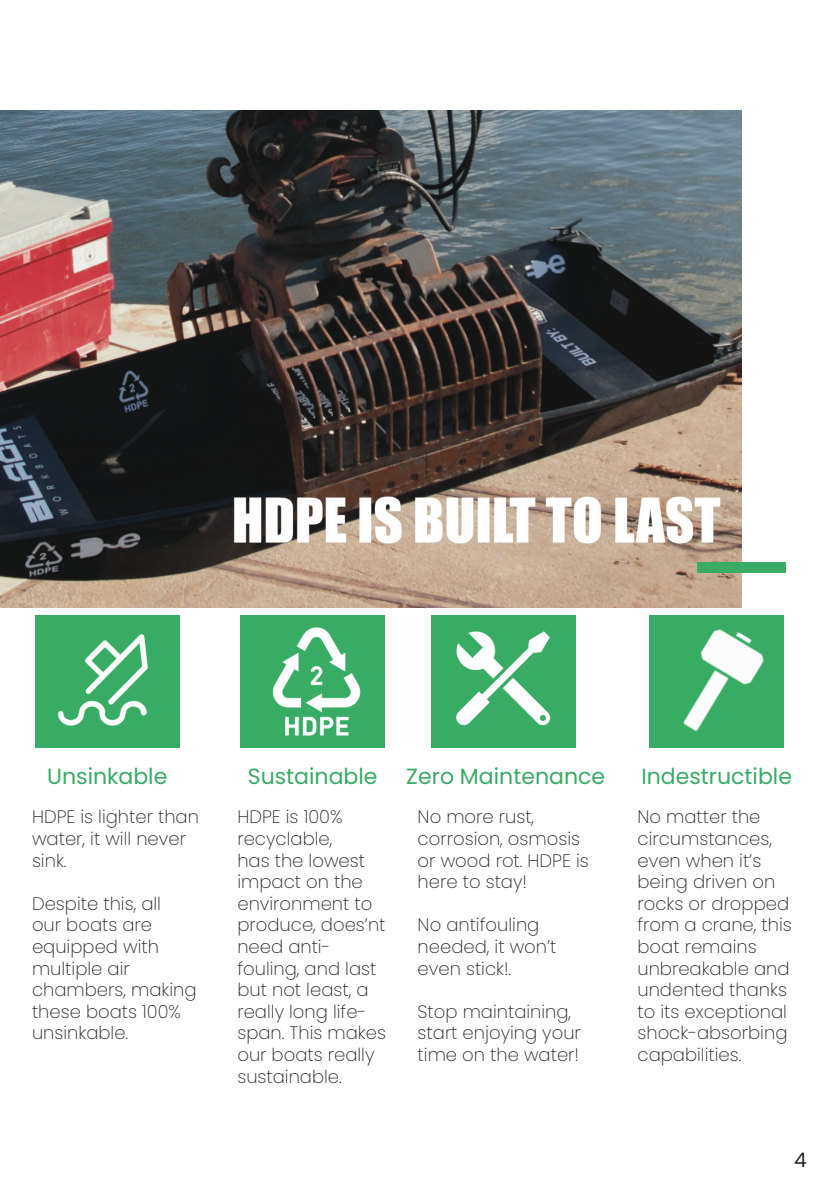
<style>
.page{position:relative;width:840px;height:1191px;background:#fff}
.page>*{position:absolute;margin:0;border:0;box-sizing:border-box;transform-origin:0 0}
.Image_Caption_-_Alig{font:22px "Poppins";color:#38ac65}
.Image_Caption_-_Alig-2{font:20px "Poppins";color:#262527}
.Image_Caption_-_Alig-3{font:200 18px/21.6px "Poppins";color:#262527}
</style>
<div class="page">
<img style="left:0;top:111px;width:741px;height:497px">
<div style="left:35px;top:615px;width:144px;height:133px;background:#38ac65"></div>
<img style="left:58px;top:634px;width:90px;height:92px">
<div style="left:240px;top:615px;width:144px;height:133px;background:#38ac65"></div>
<div style="left:431px;top:615px;width:144px;height:133px;background:#38ac65"></div>
<div style="left:649px;top:615px;width:134px;height:133px;background:#38ac65"></div>
<div style="left:697px;top:562px;width:88px;height:11px;background:#38ac65"></div>
<img style="left:272px;top:627px;width:89px;height:109px">
<img style="left:683px;top:629px;width:81px;height:103px">
<img style="left:456px;top:629px;width:120px;height:98px">
<p class="Image_Caption_-_Alig" style="left:47px;top:763px;width:122px">Unsinkable</p>
<p class="Image_Caption_-_Alig" style="left:248px;top:763px;width:131px">Sustainable</p>
<p class="Image_Caption_-_Alig" style="left:406px;top:763px;width:200px">Zero Maintenance</p>
<p class="Image_Caption_-_Alig" style="left:641px;top:763px;width:152px">Indestructible</p>
<p class="Image_Caption_-_Alig-3" style="left:32px;top:806px;width:168px">HDPE is lighter than water, it will never sink.</p>
<p class="Image_Caption_-_Alig-3" style="left:32px;top:892px;width:166px">Despite this, all<br>our boats are equipped with multiple air chambers, making these boats 100% unsinkable.</p>
<p class="Image_Caption_-_Alig-3" style="left:237px;top:806px;width:150px">HDPE is 100% recyclable,<br>has the lowest impact on the environment to produce, does’nt need anti&shy;fouling, and last but not least, a really long life&shy;span. This makes our boats really sustainable.</p>
<p class="Image_Caption_-_Alig-3" style="left:417px;top:806px;width:172px">No more rust, corrosion, osmosis or wood rot. HDPE is here to stay!</p>
<p class="Image_Caption_-_Alig-3" style="left:417px;top:914px;width:140px">No antifouling needed, it won’t even stick!.</p>
<p class="Image_Caption_-_Alig-3" style="left:417px;top:1000px;width:165px">Stop maintaining, start enjoying your time on the water!</p>
<p class="Image_Caption_-_Alig-3" style="left:637px;top:806px;width:156px">No matter the circumstances, even when it’s being driven on rocks or dropped from a crane, this boat remains unbreakable and undented thanks to its exceptional shock-absorbing capabilities.</p>
<p class="Image_Caption_-_Alig-2" style="left:793px;top:1148px;width:14px">4</p>
</div>
